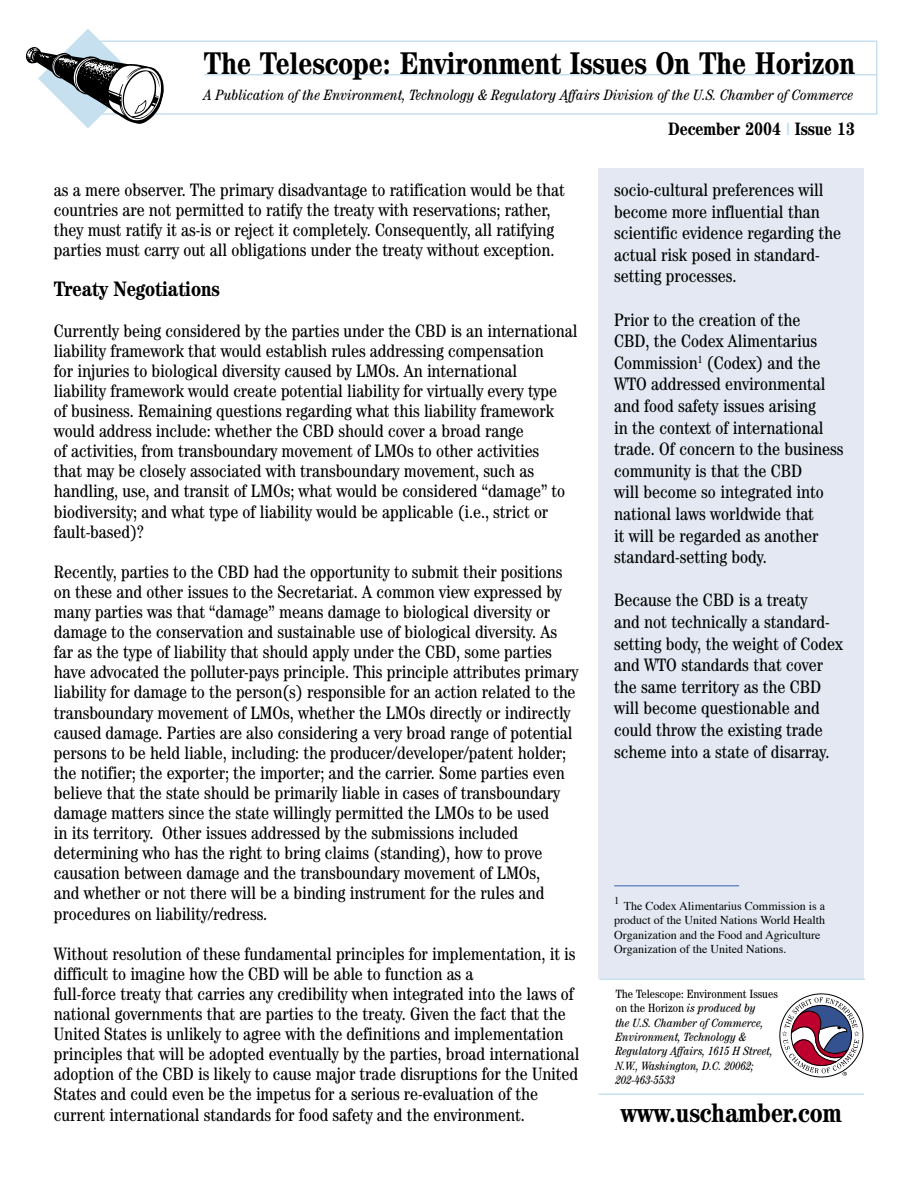
<style>
.page{position:relative;width:918px;height:1188px;background:#fff}
.page>*{position:absolute;margin:0;border:0;box-sizing:border-box;transform-origin:0 0}
.t1{font:700 condensed 31.5px "Century";color:#000}
.t2{font:700 condensed 27px "Century";color:#000}
.Main_Box_Subhead{font:700 condensed 21px "Century";letter-spacing:-.005em;color:#000}
.t3{font:condensed 18px/20.1px "Century";letter-spacing:-.005em;color:#000}
.t4{font:700 condensed 18px "Century";color:#000}
.t5{font:italic condensed 15px "Century";color:#000}
.t6{font:italic condensed 12px/14.4px "Century";color:#000}
.t7{font:12px/14.4px "Times";color:#000}
.t8{font:10.5px "Times";color:#000}
.s1{color:#c7e0ef}
.s2{font-style:normal}
</style>
<div class="page">
<div style="left:598px;top:168px;width:266px;height:810px;background:#e3e8f3"></div>
<div style="left:87px;top:40px;width:791px;height:75px;border:2px solid #c7e0ef"></div>
<svg style="left:25px;top:29px;width:144px;height:99px"></svg>
<hr style="left:204px;top:74px;width:673px;height:1px;background:#c7e0ef">
<svg style="left:782px;top:997px;width:77px;height:79px"></svg>
<hr style="left:599px;top:1094px;width:265px;height:1px;background:#c7e0ef">
<hr style="left:599px;top:979px;width:266px;height:1px;background:#c7e0ef">
<hr style="left:614px;top:885px;width:125px;height:2px;background:#738dc5">
<p class="t1" style="left:204px;top:44px;width:653px">The Telescope: Environment Issues On The Horizon</p>
<p class="t5" style="left:204px;top:87px;width:651px">A Publication of the Environment, Technology &amp; Regulatory Affairs Division of the U.S. Chamber of Commerce</p>
<p class="t4" style="left:668px;top:118px;width:188px">December 2004 <span class="s1">|</span> Issue 13</p>
<p class="t3" style="left:54px;top:180px;width:512px">as a mere observer. The primary disadvantage to ratification would be that countries are not permitted to ratify the treaty with reservations; rather, they must ratify it as-is or reject it completely. Consequently, all ratifying parties must carry out all obligations under the treaty without exception.</p>
<p class="Main_Box_Subhead" style="left:54px;top:277px;width:167px">Treaty Negotiations</p>
<p class="t3" style="left:54px;top:320px;width:525px">Currently being considered by the parties under the CBD is an international liability framework that would establish rules addressing compensation<br>for injuries to biological diversity caused by LMOs. An international<br>liability framework would create potential liability for virtually every type<br>of business. Remaining questions regarding what this liability framework would address include: whether the CBD should cover a broad range<br>of activities, from transboundary movement of LMOs to other activities<br>that may be closely associated with transboundary movement, such as handling, use, and transit of LMOs; what would be considered “damage” to biodiversity; and what type of liability would be applicable (i.e., strict or fault-based)?</p>
<p class="t3" style="left:54px;top:561px;width:526px">Recently, parties to the CBD had the opportunity to submit their positions on these and other issues to the Secretariat. A common view expressed by many parties was that “damage” means damage to biological diversity or damage to the conservation and sustainable use of biological diversity. As far as the type of liability that should apply under the CBD, some parties have advocated the polluter-pays principle. This principle attributes primary liability for damage to the person(s) responsible for an action related to the transboundary movement of LMOs, whether the LMOs directly or indirectly caused damage. Parties are also considering a very broad range of potential persons to be held liable, including: the producer/developer/patent holder; the notifier; the exporter; the importer; and the carrier. Some parties even believe that the state should be primarily liable in cases of transboundary damage matters since the state willingly permitted the LMOs to be used<br>in its territory. Other issues addressed by the submissions included determining who has the right to bring claims (standing), how to prove causation between damage and the transboundary movement of LMOs,<br>and whether or not there will be a binding instrument for the rules and procedures on liability/redress.</p>
<p class="t3" style="left:54px;top:943px;width:527px">Without resolution of these fundamental principles for implementation, it is difficult to imagine how the CBD will be able to function as a<br>full-force treaty that carries any credibility when integrated into the laws of national governments that are parties to the treaty. Given the fact that the United States is unlikely to agree with the definitions and implementation principles that will be adopted eventually by the parties, broad international adoption of the CBD is likely to cause major trade disruptions for the United States and could even be the impetus for a serious re-evaluation of the current international standards for food safety and the environment.</p>
<p class="t3" style="left:614px;top:179px;width:228px;line-height:21.6px">socio-cultural preferences will become more influential than scientific evidence regarding the actual risk posed in standard&shy;setting processes.</p>
<p class="t3" style="left:614px;top:308px;width:231px;line-height:21.6px">Prior to the creation of the<br>CBD, the Codex Alimentarius<br>Commission<sup>1</sup> (Codex) and the<br>WTO addressed environmental and food safety issues arising<br>in the context of international trade. Of concern to the business community is that the CBD<br>will become so integrated into national laws worldwide that<br>it will be regarded as another standard-setting body.</p>
<p class="t3" style="left:614px;top:589px;width:230px;line-height:21.6px">Because the CBD is a treaty<br>and not technically a standard&shy;setting body, the weight of Codex and WTO standards that cover the same territory as the CBD will become questionable and could throw the existing trade scheme into a state of disarray.</p>
<p class="t8" style="left:614px;top:894px;width:7px">1</p>
<p class="t7" style="left:614px;top:899px;width:212px;text-indent:10px">The Codex Alimentarius Commission is a product of the United Nations World Health Organization and the Food and Agriculture Organization of the United Nations.</p>
<p class="t6" style="left:616px;top:986px;width:164px"><span class="s2">The Telescope: Environment Issues on the Horizon</span> is produced by<br>the U.S. Chamber of Commerce,<br>Environment, Technology &amp;<br>Regulatory Affairs, 1615 H Street,<br>N.W., Washington, D.C. 20062;<br>202-463-5533</p>
<p class="t2" style="left:621px;top:1097px;width:222px">www.uschamber.com</p>
</div>
